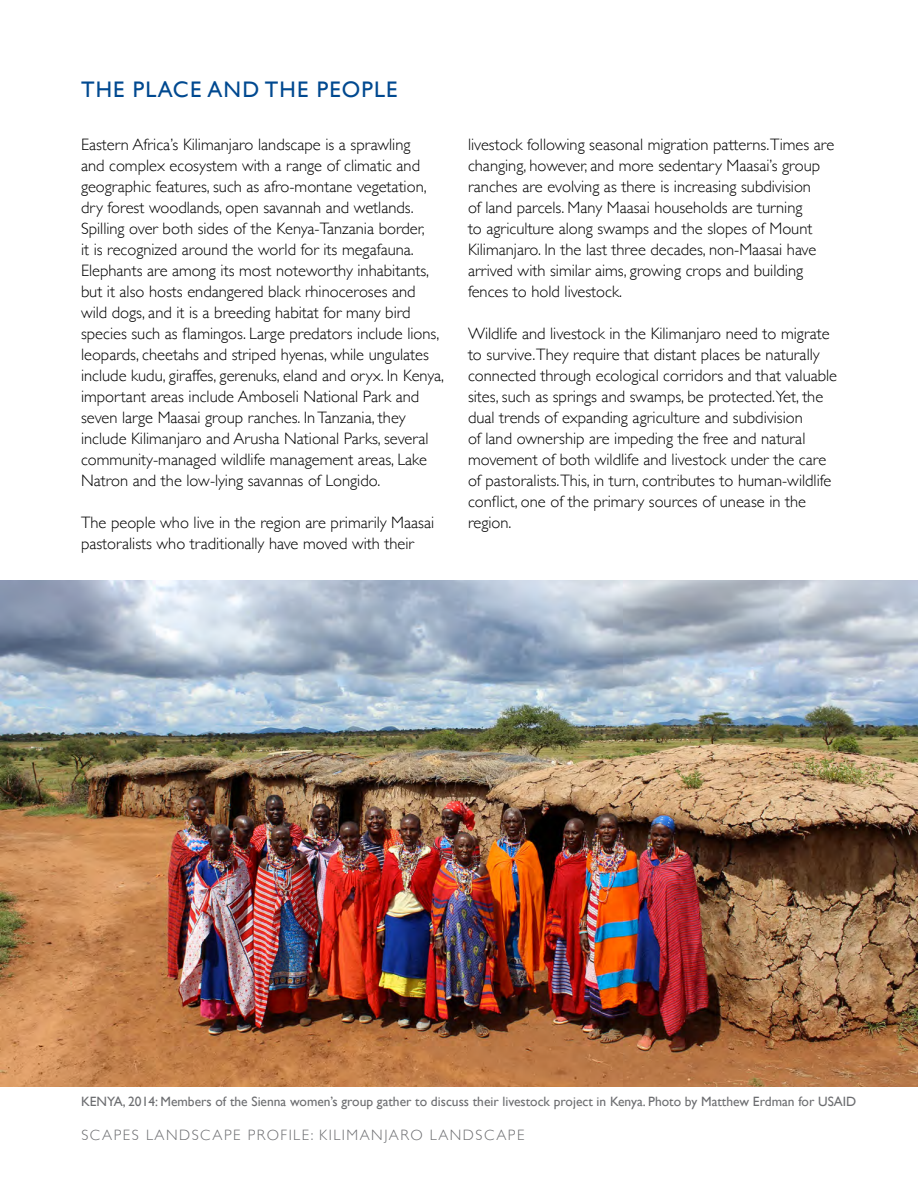
<style>
.page{position:relative;width:918px;height:1188px;background:#fff}
.page>*{position:absolute;margin:0;border:0;box-sizing:border-box;transform-origin:0 0}
.SH4{font:22.5px "Gill Sans";letter-spacing:.05em;color:#004990}
.TX_Body{font:300 16.5px/21px "Gill Sans";color:#000}
.t1{font:300 15px "Gill Sans";letter-spacing:.1em;color:#6d6e71}
.t2{font:13.5px "Gill Sans";color:#6d6e71}
</style>
<div class="page">
<img style="left:0;top:580px;width:918px;height:506px">
<p class="SH4" style="left:81px;top:76px;width:318px">THE PLACE AND THE PEOPLE</p>
<p class="TX_Body" style="left:81px;top:133px;width:365px">Eastern Africa’s Kilimanjaro landscape is a sprawling<br>and complex ecosystem with a range of climatic and geographic features, such as afro-montane vegetation, dry forest woodlands, open savannah and wetlands.<br>Spilling over both sides of the Kenya-Tanzania border,<br>it is recognized around the world for its megafauna.<br>Elephants are among its most noteworthy inhabitants, but it also hosts endangered black rhinoceroses and wild dogs, and it is a breeding habitat for many bird species such as flamingos. Large predators include lions, leopards, cheetahs and striped hyenas, while ungulates include kudu, giraffes, gerenuks, eland and oryx. In Kenya, important areas include Amboseli National Park and seven large Maasai group ranches. In Tanzania, they include Kilimanjaro and Arusha National Parks, several community-managed wildlife management areas, Lake Natron and the low-lying savannas of Longido.</p>
<p class="TX_Body" style="left:81px;top:511px;width:355px">The people who live in the region are primarily Maasai pastoralists who traditionally have moved with their</p>
<p class="TX_Body" style="left:468px;top:133px;width:368px">livestock following seasonal migration patterns.Times are changing, however, and more sedentary Maasai’s group ranches are evolving as there is increasing subdivision<br>of land parcels. Many Maasai households are turning<br>to agriculture along swamps and the slopes of Mount Kilimanjaro. In the last three decades, non-Maasai have arrived with similar aims, growing crops and building fences to hold livestock.</p>
<p class="TX_Body" style="left:468px;top:322px;width:371px">Wildlife and livestock in the Kilimanjaro need to migrate to survive.They require that distant places be naturally connected through ecological corridors and that valuable sites, such as springs and swamps, be protected.Yet, the dual trends of expanding agriculture and subdivision<br>of land ownership are impeding the free and natural movement of both wildlife and livestock under the care of pastoralists.This, in turn, contributes to human-wildlife conflict, one of the primary sources of unease in the region.</p>
<p class="t2" style="left:81px;top:1093px;width:777px">KENYA, 2014: Members of the Sienna women’s group gather to discuss their livestock project in Kenya. Photo by Matthew Erdman for USAID</p>
<p class="t1" style="left:81px;top:1123px;width:444px">SCAPES LANDSCAPE PROFILE: KILIMANJARO LANDSCAPE</p>
</div>
